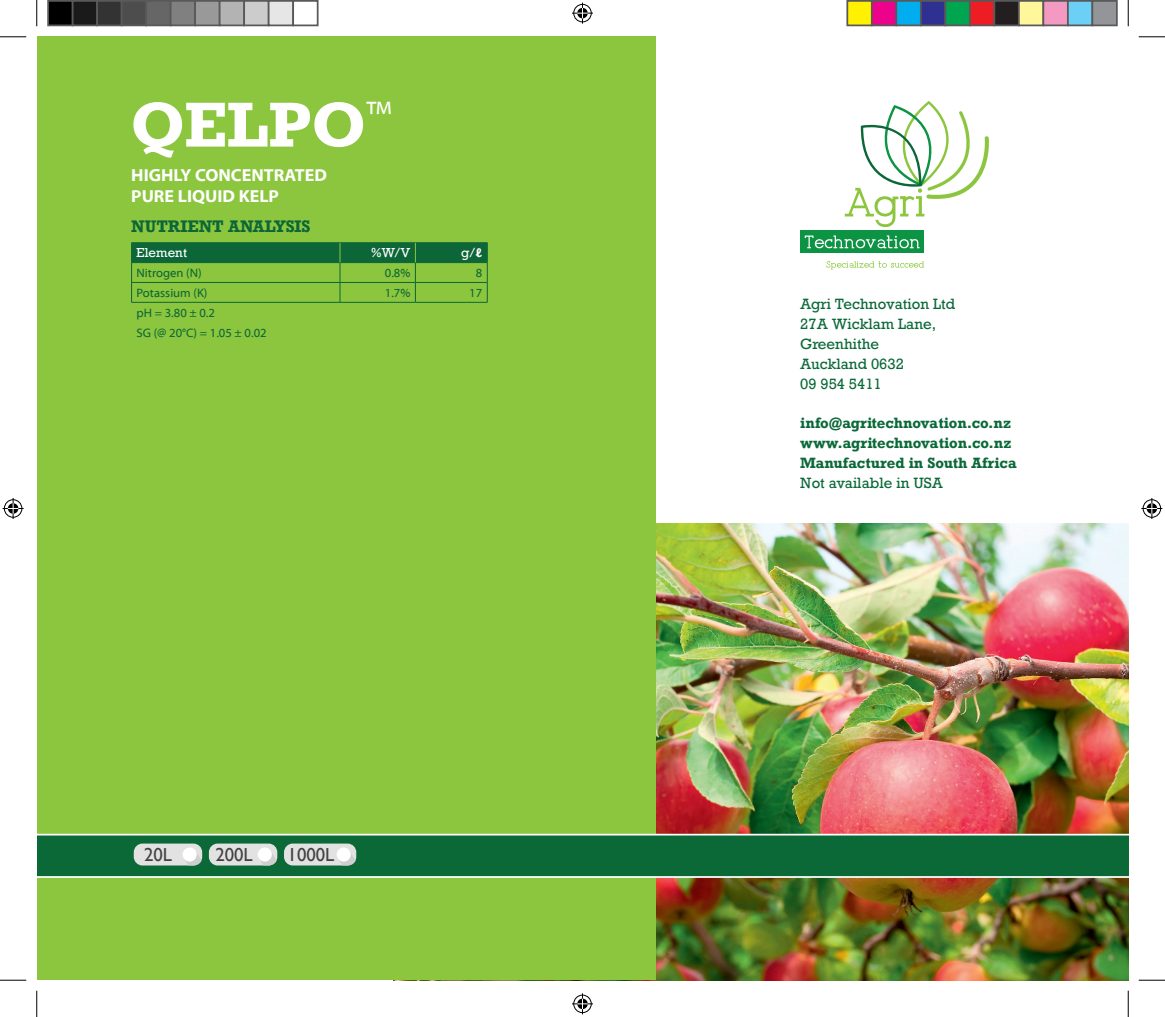
<style>
.page{position:relative;width:1165px;height:1017px;background:#fff}
.page>*{position:absolute;margin:0;border:0;box-sizing:border-box;transform-origin:0 0}
.t1{font:700 59.5px "Rockwell";color:#fff}
.t2{font:18.72px "Gill Sans";color:#424243}
.t3{font:700 17.5px/21px "Myriad Web Pro";color:#fff}
.t4{font:700 15.75px "Rockwell";color:#0c6638}
.t5{font:14px "Rockwell";color:#0b6938}
.t6{font:700 14px "Rockwell";color:#0b6938}
.t7{font:12.25px "Myriad Web Pro";color:#0c6638}
.t8{font:12.25px "Rockwell";color:#fff}
.s1{font-family:"Myriad Web Pro";font-weight:700}
</style>
<div class="page">
<img style="left:655px;top:523px;width:473px;height:456px">
<div style="left:37px;top:37px;width:618px;height:942px;background:#8bc63e"></div>
<hr style="left:131px;top:242px;width:209px;height:1px;background:#0c6638">
<hr style="left:340px;top:242px;width:75px;height:1px;background:#0c6638">
<hr style="left:415px;top:242px;width:72px;height:1px;background:#0c6638">
<hr style="left:131px;top:302px;width:209px;height:1px;background:#0c6638">
<hr style="left:340px;top:302px;width:75px;height:1px;background:#0c6638">
<hr style="left:415px;top:302px;width:72px;height:1px;background:#0c6638">
<svg style="left:131px;top:243px;width:357px;height:59px"></svg>
<div style="left:800px;top:230px;width:124px;height:23px;background:#0d9344"></div>
<svg style="left:805px;top:235px;width:114px;height:13px"></svg>
<svg style="left:826px;top:261px;width:98px;height:8px"></svg>
<svg style="left:845px;top:101px;width:144px;height:126px"></svg>
<svg style="left:37px;top:833px;width:1091px;height:44px;background:#1e7345"></svg>
<div style="left:134px;top:843px;width:68px;height:22px;background:#e2e2e2;border-radius:9px"></div>
<svg style="left:184px;top:854px;width:18px;height:11px"></svg>
<div style="left:183px;top:847px;width:14px;height:14px;background:#fff;border-radius:50%"></div>
<div style="left:209px;top:843px;width:68px;height:22px;background:#e2e2e2;border-radius:9px"></div>
<svg style="left:259px;top:854px;width:18px;height:11px"></svg>
<div style="left:258px;top:847px;width:14px;height:14px;background:#fff;border-radius:50%"></div>
<div style="left:284px;top:843px;width:72px;height:22px;background:#e2e2e2;border-radius:9px"></div>
<svg style="left:338px;top:854px;width:18px;height:11px"></svg>
<div style="left:337px;top:847px;width:14px;height:14px;background:#fff;border-radius:50%"></div>
<svg style="left:0;top:36px;width:26px;height:1px"></svg>
<svg style="left:1139px;top:36px;width:26px;height:1px"></svg>
<svg style="left:0;top:979px;width:26px;height:1px"></svg>
<svg style="left:1139px;top:979px;width:26px;height:1px"></svg>
<svg style="left:36px;top:0;width:1px;height:26px"></svg>
<svg style="left:36px;top:990px;width:1px;height:26px"></svg>
<svg style="left:1128px;top:0;width:1px;height:26px"></svg>
<svg style="left:1128px;top:990px;width:1px;height:26px"></svg>
<svg style="left:572px;top:3px;width:21px;height:21px"></svg>
<svg style="left:572px;top:993px;width:21px;height:20px"></svg>
<svg style="left:3px;top:498px;width:21px;height:21px"></svg>
<svg style="left:1141px;top:498px;width:21px;height:21px"></svg>
<div style="left:48px;top:1px;width:25px;height:24px;background:#000"></div>
<div style="left:47px;top:0;width:27px;height:26px;border:2px solid #595959"></div>
<div style="left:73px;top:1px;width:24px;height:24px;background:#1a1a1a"></div>
<div style="left:72px;top:0;width:26px;height:26px;border:2px solid #595959"></div>
<div style="left:97px;top:1px;width:25px;height:24px;background:#333"></div>
<div style="left:96px;top:0;width:26px;height:26px;border:2px solid #595959"></div>
<div style="left:122px;top:1px;width:24px;height:24px;background:#4d4d4d"></div>
<div style="left:121px;top:0;width:26px;height:26px;border:2px solid #595959"></div>
<div style="left:146px;top:1px;width:25px;height:24px;background:#666"></div>
<div style="left:145px;top:0;width:27px;height:26px;border:2px solid #595959"></div>
<div style="left:171px;top:1px;width:24px;height:24px;background:#808080"></div>
<div style="left:170px;top:0;width:26px;height:26px;border:2px solid #595959"></div>
<div style="left:195px;top:1px;width:25px;height:24px;background:#999"></div>
<div style="left:194px;top:0;width:26px;height:26px;border:2px solid #595959"></div>
<div style="left:220px;top:1px;width:24px;height:24px;background:#b3b3b3"></div>
<div style="left:219px;top:0;width:26px;height:26px;border:2px solid #595959"></div>
<div style="left:244px;top:1px;width:25px;height:24px;background:#ccc"></div>
<div style="left:243px;top:0;width:27px;height:26px;border:2px solid #595959"></div>
<div style="left:269px;top:1px;width:24px;height:24px;background:#e6e6e6"></div>
<div style="left:268px;top:0;width:26px;height:26px;border:2px solid #595959"></div>
<div style="left:292px;top:0;width:26px;height:26px;border:2px solid #595959"></div>
<div style="left:847px;top:1px;width:25px;height:24px;background:#fff101"></div>
<div style="left:846px;top:0;width:27px;height:26px;border:2px solid #595959"></div>
<div style="left:872px;top:1px;width:24px;height:24px;background:#ed028c"></div>
<div style="left:871px;top:0;width:26px;height:26px;border:2px solid #595959"></div>
<div style="left:896px;top:1px;width:25px;height:24px;background:#00aeef"></div>
<div style="left:895px;top:0;width:27px;height:26px;border:2px solid #595959"></div>
<div style="left:921px;top:1px;width:24px;height:24px;background:#2e3092"></div>
<div style="left:920px;top:0;width:26px;height:26px;border:2px solid #595959"></div>
<div style="left:945px;top:1px;width:25px;height:24px;background:#00a54f"></div>
<div style="left:944px;top:0;width:27px;height:26px;border:2px solid #595959"></div>
<div style="left:970px;top:1px;width:24px;height:24px;background:#ee1d23"></div>
<div style="left:969px;top:0;width:26px;height:26px;border:2px solid #595959"></div>
<div style="left:994px;top:1px;width:25px;height:24px;background:#231f20"></div>
<div style="left:993px;top:0;width:27px;height:26px;border:2px solid #595959"></div>
<div style="left:1019px;top:1px;width:24px;height:24px;background:#fff79a"></div>
<div style="left:1018px;top:0;width:26px;height:26px;border:2px solid #595959"></div>
<div style="left:1043px;top:1px;width:25px;height:24px;background:#f499c2"></div>
<div style="left:1042px;top:0;width:27px;height:26px;border:2px solid #595959"></div>
<div style="left:1068px;top:1px;width:24px;height:24px;background:#6bcff6"></div>
<div style="left:1067px;top:0;width:26px;height:26px;border:2px solid #595959"></div>
<div style="left:1092px;top:1px;width:25px;height:24px;background:#939598"></div>
<div style="left:1091px;top:0;width:27px;height:26px;border:2px solid #595959"></div>
<p class="t1" style="left:130px;top:86px;width:264px">QELPO<sup>™</sup></p>
<p class="t3" style="left:131px;top:165px;width:197px">HIGHLY CONCENTRATED<br>PURE LIQUID KELP</p>
<p class="t4" style="left:131px;top:216px;width:181px">NUTRIENT ANALYSIS</p>
<p class="t8" style="left:137px;top:245px;width:52px">Element</p>
<p class="t8" style="left:371px;top:245px;width:41px">%W/V</p>
<p class="t8" style="left:461px;top:245px;width:23px">g/<span class="s1">ℓ</span></p>
<p class="t7" style="left:137px;top:266px;width:67px">Nitrogen (N)</p>
<p class="t7" style="left:385px;top:266px;width:27px">0.8%</p>
<p class="t7" style="left:476px;top:266px;width:8px">8</p>
<p class="t7" style="left:137px;top:286px;width:72px">Potassium (K)</p>
<p class="t7" style="left:385px;top:286px;width:27px">1.7%</p>
<p class="t7" style="left:469px;top:286px;width:15px">17</p>
<p class="t7" style="left:137px;top:306px;width:80px">pH = 3.80 ± 0.2</p>
<p class="t7" style="left:137px;top:326px;width:132px">SG (@ 20°C) = 1.05 ± 0.02</p>
<p class="t2" style="left:144px;top:843px;width:30px">20L</p>
<p class="t2" style="left:215px;top:843px;width:39px">200L</p>
<p class="t2" style="left:288px;top:843px;width:48px">1000L</p>
<p class="t5" style="left:800px;top:295px;width:156px">Agri Technovation Ltd</p>
<p class="t5" style="left:800px;top:315px;width:137px">27A Wicklam Lane,</p>
<p class="t5" style="left:800px;top:335px;width:80px">Greenhithe</p>
<p class="t5" style="left:800px;top:355px;width:105px">Auckland 0632</p>
<p class="t5" style="left:800px;top:375px;width:83px">09 954 5411</p>
<p class="t6" style="left:800px;top:414px;width:212px">info@agritechnovation.co.nz</p>
<p class="t6" style="left:800px;top:434px;width:213px">www.agritechnovation.co.nz</p>
<p class="t6" style="left:800px;top:454px;width:218px">Manufactured in South Africa</p>
<p class="t5" style="left:800px;top:474px;width:144px">Not available in USA</p>
</div>
